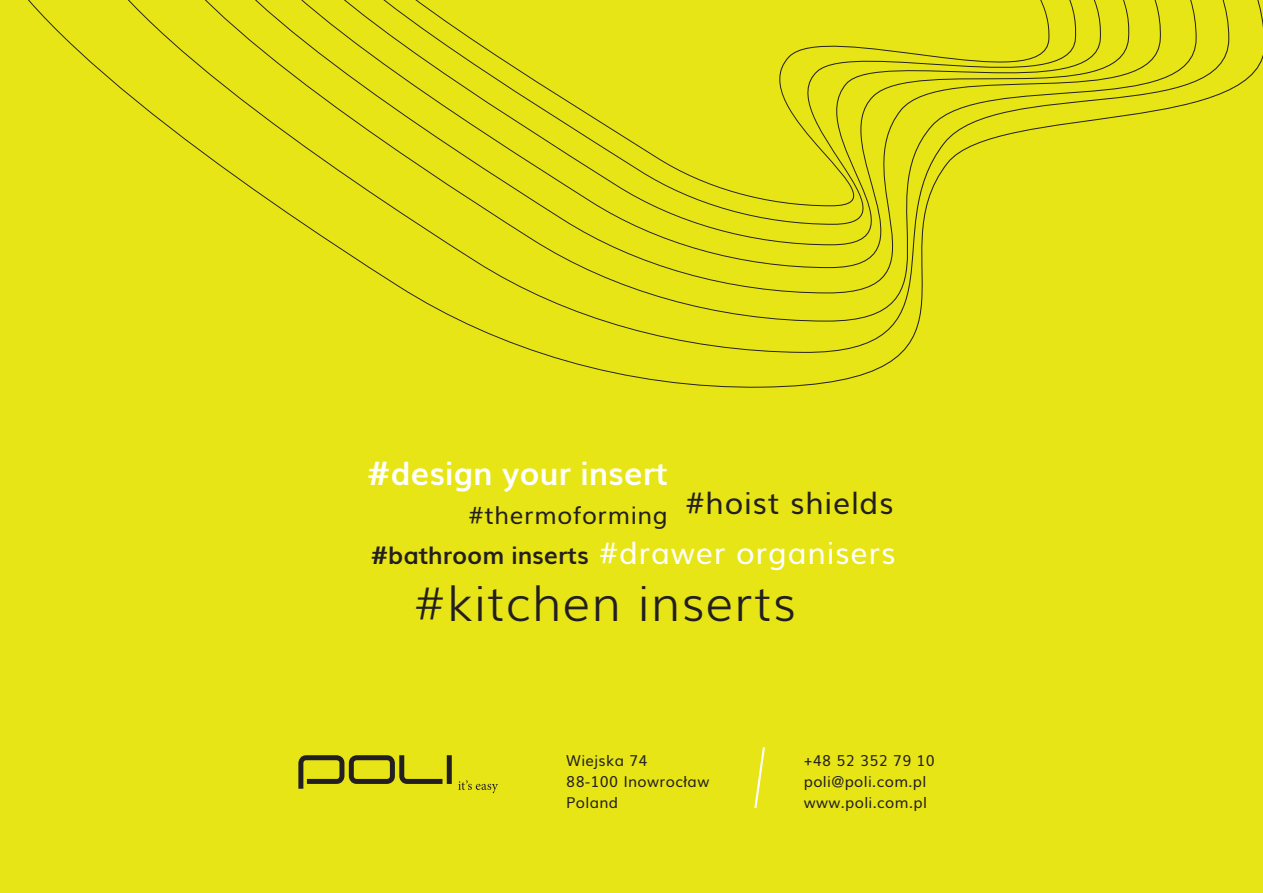
<style>
.page{position:relative;width:1263px;height:893px;background:#e7e515}
.page>*{position:absolute;margin:0;border:0;box-sizing:border-box;transform-origin:0 0}
.t1{font:300 48.6px "Muli";letter-spacing:.025em;color:#231f20}
.t2{font:700 32.4px "Muli";color:#fff}
.t3{font:30.3px "Muli";letter-spacing:.025em;color:#fff}
.t4{font:30.3px "Muli";letter-spacing:.025em;color:#231f20}
.t5{font:700 24.3px "Muli";color:#231f20}
.t6{font:24.3px "Muli";letter-spacing:.025em;color:#231f20}
.t7{font:15px/21px "Muli";letter-spacing:.025em;color:#231f20}
</style>
<div class="page">
<svg style="left:298px;top:755px;width:154px;height:34px"></svg>
<svg style="left:458px;top:780px;width:40px;height:13px"></svg>
<svg style="left:754px;top:747px;width:11px;height:61px"></svg>
<svg style="left:128px;top:0;width:1104px;height:321px"></svg>
<svg style="left:176px;top:0;width:1019px;height:293px"></svg>
<svg style="left:220px;top:0;width:942px;height:268px"></svg>
<svg style="left:260px;top:0;width:869px;height:245px"></svg>
<svg style="left:296px;top:0;width:806px;height:225px"></svg>
<svg style="left:325px;top:0;width:747px;height:206px"></svg>
<h2 class="t2" style="left:367px;top:447px;width:302px">#design your insert</h2>
<h3 class="t4" style="left:685px;top:478px;width:210px">#hoist shields</h3>
<h3 class="t6" style="left:468px;top:496px;width:201px">#thermoforming</h3>
<h3 class="t3" style="left:599px;top:528px;width:298px">#drawer organisers</h3>
<h3 class="t5" style="left:371px;top:535px;width:220px">#bathroom inserts</h3>
<h1 class="t1" style="left:414px;top:565px;width:383px">#kitchen inserts</h1>
<p class="t7" style="left:566px;top:749px;width:145px">Wiejska 74<br>88-100 Inowrocław<br>Poland</p>
<p class="t7" style="left:804px;top:749px;width:133px">+48 52 352 79 10 poli@poli.com.pl www.poli.com.pl</p>
</div>
